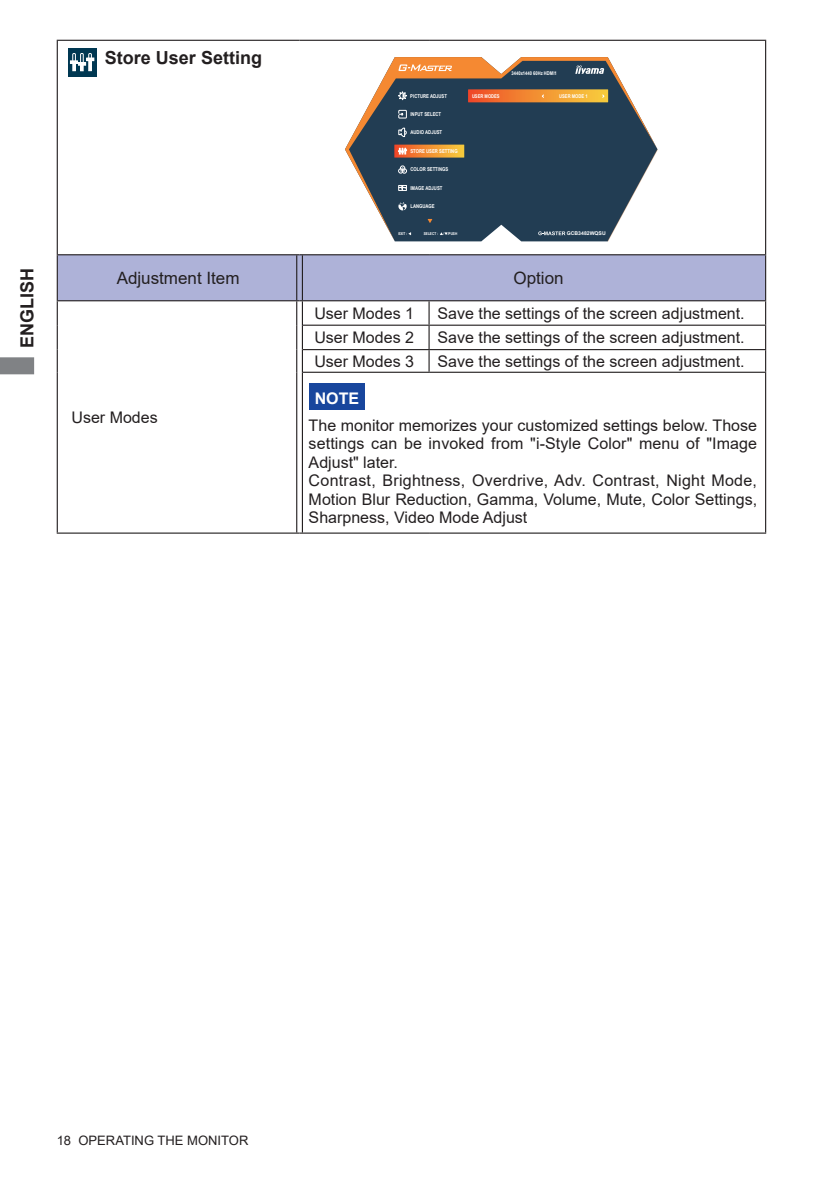
<style>
.page{position:relative;width:840px;height:1191px;background:#fff}
.page>*{position:absolute;margin:0;border:0;box-sizing:border-box;transform-origin:0 0}
.t1{font:700 18px "Arial";color:#231f20}
.t2{font:17px "Arial";color:#231f20}
.t3{font:16px/18.4px "Arial";color:#231f20}
.t4{font:700 16px "Arial";color:#fff}
.t5{font:13px "Arial";color:#231f20}
.t6{font:700 5.4px "Arial";color:#fff;scale:.8 1}
.t7{font:700 5.2px "Arial";color:#fff;scale:.8 1}
.t8{font:700 5.2px "Arial";color:#fff}
.t9{font:700 4px "Arial";color:#fff;scale:.8 1}
</style>
<div class="page">
<svg style="left:0;top:357px;width:34px;height:17px"></svg>
<svg style="left:297px;top:372px;width:5px;height:160px"></svg>
<hr style="left:764px;top:41px;width:1px;height:213px;background:#231f20">
<hr style="left:57px;top:40px;width:242px;height:1px;background:#231f20">
<hr style="left:57px;top:41px;width:1px;height:213px;background:#231f20">
<hr style="left:299px;top:40px;width:130px;height:1px;background:#231f20">
<hr style="left:429px;top:40px;width:336px;height:1px;background:#231f20">
<hr style="left:57px;top:254px;width:242px;height:1px;background:#231f20">
<hr style="left:57px;top:372px;width:1px;height:160px;background:#231f20">
<hr style="left:57px;top:532px;width:242px;height:1px;background:#231f20">
<hr style="left:764px;top:373px;width:1px;height:159px;background:#231f20">
<hr style="left:299px;top:254px;width:130px;height:1px;background:#231f20">
<hr style="left:429px;top:254px;width:336px;height:1px;background:#231f20">
<hr style="left:303px;top:372px;width:126px;height:1px;background:#231f20">
<hr style="left:429px;top:372px;width:336px;height:1px;background:#231f20">
<hr style="left:299px;top:532px;width:130px;height:1px;background:#231f20">
<hr style="left:429px;top:532px;width:336px;height:1px;background:#231f20">
<svg style="left:57px;top:255px;width:708px;height:117px"></svg>
<hr style="left:296px;top:372px;width:1px;height:160px;background:#231f20">
<hr style="left:302px;top:372px;width:1px;height:160px;background:#231f20">
<svg style="left:345px;top:57px;width:312px;height:184px;fill:#223d53"></svg>
<svg style="left:575px;top:65px;width:28px;height:9px"></svg>
<svg style="left:398px;top:64px;width:54px;height:7px"></svg>
<svg style="left:398px;top:166px;width:8px;height:7px"></svg>
<div style="left:398px;top:110px;width:8px;height:8px;border:1px solid #fff"></div>
<svg style="left:398px;top:127px;width:8px;height:10px"></svg>
<svg style="left:394px;top:145px;width:70px;height:13px"></svg>
<div style="left:398px;top:185px;width:8px;height:6px;border:1px solid #fff"></div>
<svg style="left:398px;top:185px;width:8px;height:5px"></svg>
<svg style="left:398px;top:202px;width:8px;height:8px"></svg>
<svg style="left:538px;top:231px;width:27px;height:4px"></svg>
<svg style="left:398px;top:92px;width:8px;height:8px"></svg>
<svg style="left:427px;top:219px;width:5px;height:4px"></svg>
<svg style="left:439px;top:232px;width:8px;height:3px"></svg>
<svg style="left:468px;top:89px;width:139px;height:13px"></svg>
<div style="left:309px;top:383px;width:55px;height:27px;background:#18469d"></div>
<div style="left:68px;top:48px;width:28px;height:28px;background:#003852"></div>
<svg style="left:70px;top:53px;width:24px;height:18px"></svg>
<p class="t1" style="left:14px;top:348px;width:82px;rotate:-90deg">ENGLISH</p>
<p class="t1" style="left:105px;top:45px;width:159px">Store User Setting</p>
<p class="t6" style="left:410px;top:92px;width:47px">PICTURE ADJUST</p>
<p class="t6" style="left:410px;top:110px;width:40px">INPUT SELECT</p>
<p class="t6" style="left:410px;top:129px;width:41px">AUDIO ADJUST</p>
<p class="t6" style="left:410px;top:147px;width:60px">STORE USER SETTING</p>
<p class="t6" style="left:410px;top:166px;width:49px">COLOR SETTINGS</p>
<p class="t6" style="left:410px;top:184px;width:41px">IMAGE ADJUST</p>
<p class="t6" style="left:410px;top:202px;width:32px">LANGUAGE</p>
<p class="t9" style="left:398px;top:231px;width:13px">EXIT :</p>
<p class="t9" style="left:423px;top:231px;width:19px">SELECT :</p>
<p class="t9" style="left:443px;top:231px;width:19px">/ /PUSH</p>
<p class="t7" style="left:511px;top:70px;width:58px">3440x1440 60Hz HDMI1</p>
<p class="t7" style="left:471px;top:92px;width:36px">USER MODES</p>
<p class="t7" style="left:559px;top:92px;width:37px">USER MODE 1</p>
<p class="t8" style="left:566px;top:230px;width:40px">GCB3482WQSU</p>
<p class="t2" style="left:117px;top:266px;width:124px">Adjustment Item</p>
<p class="t2" style="left:513px;top:266px;width:52px">Option</p>
<p class="t3" style="left:314px;top:304px;width:101px">User Modes 1</p>
<p class="t3" style="left:437px;top:304px;width:308px">Save the settings of the screen adjustment.</p>
<p class="t3" style="left:314px;top:328px;width:101px">User Modes 2</p>
<p class="t3" style="left:437px;top:328px;width:308px">Save the settings of the screen adjustment.</p>
<p class="t3" style="left:314px;top:352px;width:101px">User Modes 3</p>
<p class="t3" style="left:437px;top:352px;width:308px">Save the settings of the screen adjustment.</p>
<p class="t3" style="left:71px;top:408px;width:88px">User Modes</p>
<p class="t4" style="left:314px;top:387px;width:46px">NOTE</p>
<p class="t3" style="left:308px;top:416px;width:449px">The monitor memorizes your customized settings below. Those settings can be invoked from "i-Style Color" menu of "Image Adjust" later.<br>Contrast, Brightness, Overdrive, Adv. Contrast, Night Mode, Motion Blur Reduction, Gamma, Volume, Mute, Color Settings, Sharpness, Video Mode Adjust</p>
<p class="t5" style="left:57px;top:1131px;width:193px">18 OPERATING THE MONITOR</p>
</div>
